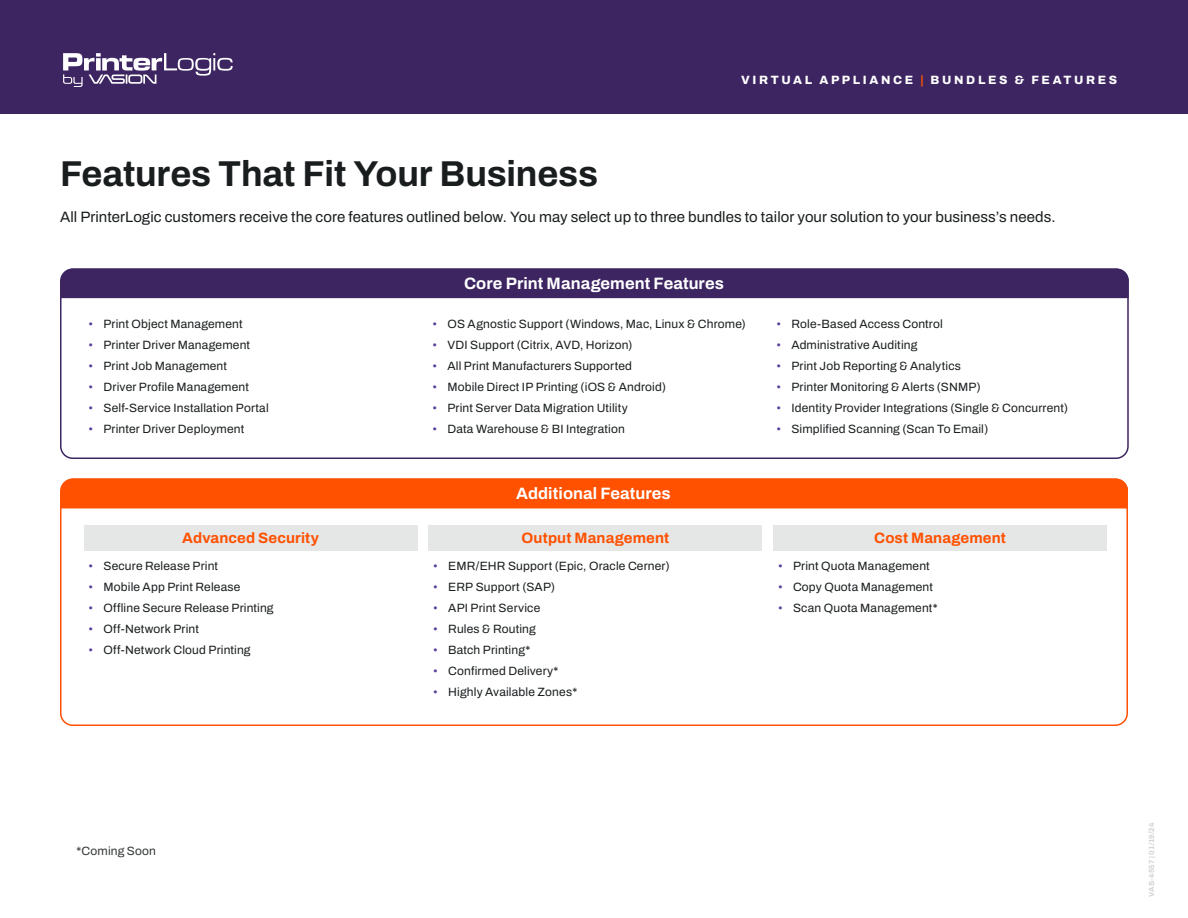
<style>
.page{position:relative;width:1188px;height:918px;background:#fff}
.page>*{position:absolute;margin:0;border:0;box-sizing:border-box;transform-origin:0 0}
.t1{font:700 36px "Archivo";letter-spacing:-.005em;color:#191d1e}
.t2{font:700 16.5px "Archivo";letter-spacing:.005em;color:#fff}
.t3{font:600 15px "Archivo";letter-spacing:.005em;color:#191d1e}
.t4{font:700 15px "Archivo";letter-spacing:.01em;color:#ff5100}
.t5{font:600 12px "Archivo";letter-spacing:.015em;color:#191d1e}
.t6{font:800 12px "Archivo";letter-spacing:.22em;color:#fff}
.t7{font:600 12px "Archivo";letter-spacing:.015em;color:#333637}
.t8{font:700 7.5px "Archivo";letter-spacing:.02em;color:#d3d2d1}
.s1{color:#ff5100}
.s2{color:#583f99}
</style>
<div class="page">
<div style="left:0;top:0;width:1188px;height:114px;background:#3d2562"></div>
<svg style="left:63px;top:53px;width:170px;height:34px"></svg>
<div style="left:429px;top:525px;width:333px;height:25px;background:#e5e6e6"></div>
<div style="left:84px;top:525px;width:333px;height:25px;background:#e5e6e6"></div>
<div style="left:774px;top:525px;width:333px;height:25px;background:#e5e6e6"></div>
<div style="left:61px;top:478px;width:1067px;height:30px;background:#ff5100"></div>
<div style="left:60px;top:268px;width:1069px;height:191px;border:2px solid #3d2562;border-radius:12px"></div>
<div style="left:61px;top:268px;width:1068px;height:30px;background:#3d2562"></div>
<p class="t6" style="left:741px;top:71px;width:377px">VIRTUAL APPLIANCE <span class="s1">|</span> BUNDLES &amp; FEATURES</p>
<h1 class="t1" style="left:60px;top:147px;width:540px">Features That Fit Your Business</h1>
<p class="t3" style="left:60px;top:206px;width:997px">All PrinterLogic customers receive the core features outlined below. You may select up to three bundles to tailor your solution to your business’s needs.</p>
<p class="t5" style="left:88px;top:315px;width:156px"><span class="s2">•</span> Print Object Management</p>
<p class="t5" style="left:88px;top:336px;width:163px"><span class="s2">•</span> Printer Driver Management</p>
<p class="t5" style="left:88px;top:357px;width:140px"><span class="s2">•</span> Print Job Management</p>
<p class="t5" style="left:88px;top:378px;width:162px"><span class="s2">•</span> Driver Profile Management</p>
<p class="t5" style="left:88px;top:399px;width:182px"><span class="s2">•</span> Self-Service Installation Portal</p>
<p class="t5" style="left:88px;top:420px;width:157px"><span class="s2">•</span> Printer Driver Deployment</p>
<p class="t4" style="left:182px;top:526px;width:138px">Advanced Security</p>
<p class="t5" style="left:88px;top:557px;width:131px"><span class="s2">•</span> Secure Release Print</p>
<p class="t5" style="left:88px;top:578px;width:153px"><span class="s2">•</span> Mobile App Print Release</p>
<p class="t5" style="left:88px;top:599px;width:187px"><span class="s2">•</span> Offline Secure Release Printing</p>
<p class="t5" style="left:88px;top:620px;width:112px"><span class="s2">•</span> Off-Network Print</p>
<p class="t5" style="left:88px;top:641px;width:164px"><span class="s2">•</span> Off-Network Cloud Printing</p>
<h2 class="t2" style="left:464px;top:271px;width:261px">Core Print Management Features</h2>
<p class="t5" style="left:432px;top:315px;width:315px"><span class="s2">•</span> OS Agnostic Support (Windows, Mac, Linux &amp; Chrome)</p>
<p class="t5" style="left:432px;top:336px;width:202px"><span class="s2">•</span> VDI Support (Citrix, AVD, Horizon)</p>
<p class="t5" style="left:432px;top:357px;width:201px"><span class="s2">•</span> All Print Manufacturers Supported</p>
<p class="t5" style="left:432px;top:378px;width:235px"><span class="s2">•</span> Mobile Direct IP Printing (iOS &amp; Android)</p>
<p class="t5" style="left:432px;top:399px;width:197px"><span class="s2">•</span> Print Server Data Migration Utility</p>
<p class="t5" style="left:432px;top:420px;width:194px"><span class="s2">•</span> Data Warehouse &amp; BI Integration</p>
<h2 class="t2" style="left:516px;top:481px;width:156px">Additional Features</h2>
<p class="t4" style="left:521px;top:526px;width:149px">Output Management</p>
<p class="t5" style="left:433px;top:557px;width:238px"><span class="s2">•</span> EMR/EHR Support (Epic, Oracle Cerner)</p>
<p class="t5" style="left:433px;top:578px;width:123px"><span class="s2">•</span> ERP Support (SAP)</p>
<p class="t5" style="left:433px;top:599px;width:109px"><span class="s2">•</span> API Print Service</p>
<p class="t5" style="left:433px;top:620px;width:104px"><span class="s2">•</span> Rules &amp; Routing</p>
<p class="t5" style="left:433px;top:641px;width:99px"><span class="s2">•</span> Batch Printing*</p>
<p class="t5" style="left:433px;top:662px;width:127px"><span class="s2">•</span> Confirmed Delivery*</p>
<p class="t5" style="left:433px;top:683px;width:145px"><span class="s2">•</span> Highly Available Zones*</p>
<p class="t5" style="left:776px;top:315px;width:168px"><span class="s2">•</span> Role-Based Access Control</p>
<p class="t5" style="left:776px;top:336px;width:143px"><span class="s2">•</span> Administrative Auditing</p>
<p class="t5" style="left:776px;top:357px;width:186px"><span class="s2">•</span> Print Job Reporting &amp; Analytics</p>
<p class="t5" style="left:776px;top:378px;width:206px"><span class="s2">•</span> Printer Monitoring &amp; Alerts (SNMP)</p>
<p class="t5" style="left:776px;top:399px;width:293px"><span class="s2">•</span> Identity Provider Integrations (Single &amp; Concurrent)</p>
<p class="t5" style="left:776px;top:420px;width:213px"><span class="s2">•</span> Simplified Scanning (Scan To Email)</p>
<p class="t4" style="left:874px;top:526px;width:133px">Cost Management</p>
<p class="t5" style="left:778px;top:557px;width:153px"><span class="s2">•</span> Print Quota Management</p>
<p class="t5" style="left:778px;top:578px;width:157px"><span class="s2">•</span> Copy Quota Management</p>
<p class="t5" style="left:778px;top:599px;width:161px"><span class="s2">•</span> Scan Quota Management*</p>
<p class="t7" style="left:76px;top:842px;width:81px">*Coming Soon</p>
<p class="t8" style="left:1146px;top:897px;width:76px;rotate:-90deg">VAS-4557 | 01/19/24</p>
</div>
